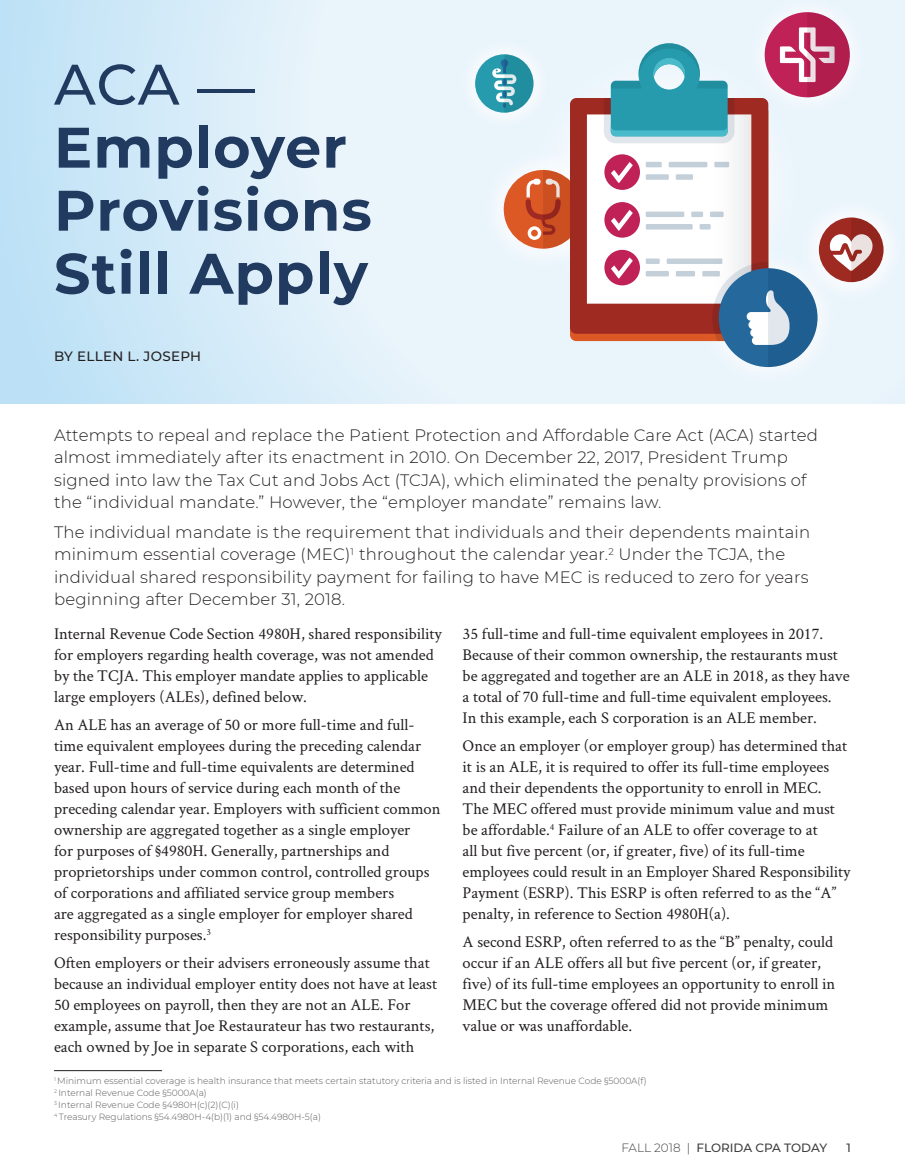
<style>
.page{position:relative;width:905px;height:1175px;background:#fff}
.page>*{position:absolute;margin:0;border:0;box-sizing:border-box;transform-origin:0 0}
.t1{font:700 57px/63px "Montserrat";letter-spacing:.02em;color:#213a60}
.body{font:16.5px/21px "Crimson Text";color:#231f20}
.upsized_para{font:300 16.5px/22.5px "Montserrat";letter-spacing:.01em;color:#231f20}
.byline{font:500 13.5px "Montserrat";letter-spacing:.02em;color:#231f20}
.t2{font:500 12px "Montserrat";letter-spacing:-.005em;color:#3e3e3f}
.footnote{font:300 9px "Montserrat";color:#57585a}
.s1{font-weight:500}
.s2{font-family:"Avenir LT Std";font-weight:400}
.s3{font-weight:300}
</style>
<div class="page">
<svg style="left:0;top:0;width:904px;height:404px;background:#ddeef9"></svg>
<div style="left:461px;top:40px;width:86px;height:86px;background:#eff7fc;border-radius:43px"></div>
<div style="left:485px;top:152px;width:115px;height:115px;background:#eff7fc;border-radius:58px"></div>
<div style="left:801px;top:200px;width:99px;height:99px;background:#f0f7fc;border-radius:49px"></div>
<div style="left:702px;top:252px;width:132px;height:132px;background:#eef6fc;border-radius:66px"></div>
<div style="left:535px;top:55px;width:260px;height:260px;background:#edf6fc;border-radius:130px"></div>
<svg style="left:750px;top:0;width:114px;height:112px"></svg>
<div style="left:475px;top:54px;width:58px;height:59px;background:#269bad;border-radius:50%"></div>
<svg style="left:492px;top:54px;width:41px;height:59px"></svg>
<svg style="left:818px;top:217px;width:65px;height:65px"></svg>
<svg style="left:826px;top:217px;width:58px;height:65px"></svg>
<div style="left:503px;top:170px;width:79px;height:79px;background:#dc5926;border-radius:50%"></div>
<svg style="left:525px;top:170px;width:45px;height:79px"></svg>
<svg style="left:570px;top:334px;width:142px;height:7px"></svg>
<svg style="left:570px;top:98px;width:198px;height:236px;fill:#fcfcfc"></svg>
<svg style="left:604px;top:43px;width:130px;height:100px"></svg>
<svg style="left:712px;top:262px;width:105px;height:105px"></svg>
<svg style="left:604px;top:154px;width:36px;height:36px"></svg>
<svg style="left:604px;top:202px;width:36px;height:36px"></svg>
<svg style="left:604px;top:250px;width:36px;height:35px"></svg>
<div style="left:645px;top:162px;width:16px;height:5px;background:#c3cfd9"></div>
<div style="left:668px;top:162px;width:39px;height:5px;background:#c3cfd9"></div>
<svg style="left:714px;top:162px;width:15px;height:5px"></svg>
<div style="left:645px;top:174px;width:23px;height:6px;background:#c3cfd9"></div>
<div style="left:675px;top:174px;width:18px;height:6px;background:#c3cfd9"></div>
<div style="left:645px;top:212px;width:39px;height:5px;background:#c3cfd9"></div>
<div style="left:691px;top:212px;width:12px;height:5px;background:#c3cfd9"></div>
<svg style="left:710px;top:212px;width:13px;height:5px"></svg>
<div style="left:645px;top:224px;width:47px;height:5px;background:#c3cfd9"></div>
<div style="left:699px;top:224px;width:11px;height:5px;background:#c3cfd9"></div>
<div style="left:645px;top:258px;width:14px;height:6px;background:#c3cfd9"></div>
<div style="left:666px;top:258px;width:56px;height:6px;background:#c3cfd9"></div>
<div style="left:645px;top:271px;width:24px;height:5px;background:#c3cfd9"></div>
<div style="left:675px;top:271px;width:20px;height:5px;background:#c3cfd9"></div>
<div style="left:702px;top:271px;width:17px;height:5px;background:#c3cfd9"></div>
<hr style="left:54px;top:1070px;width:108px;height:1px;background:#231f20">
<p class="t1" style="left:54px;top:50px;width:319px"><span class="s1">ACA</span> <span class="s2">—<br></span>Employer<br>Provisions<br>Still Apply</p>
<p class="byline" style="left:54px;top:346px;width:149px">BY ELLEN L. JOSEPH</p>
<p class="upsized_para" style="left:54px;top:423px;width:765px">Attempts to repeal and replace the Patient Protection and Affordable Care Act (ACA) started almost immediately after its enactment in 2010. On December 22, 2017, President Trump signed into law the Tax Cut and Jobs Act (TCJA), which eliminated the penalty provisions of the “individual mandate.” However, the “employer mandate” remains law.</p>
<p class="upsized_para" style="left:54px;top:520px;width:757px">The individual mandate is the requirement that individuals and their dependents maintain minimum essential coverage (MEC)<sup>1</sup> throughout the calendar year.<sup>2</sup> Under the TCJA, the individual shared responsibility payment for failing to have MEC is reduced to zero for years beginning after December 31, 2018.</p>
<p class="body" style="left:54px;top:623px;width:389px">Internal Revenue Code Section 4980H, shared responsibility for employers regarding health coverage, was not amended by the TCJA. This employer mandate applies to applicable large employers (ALEs), defined below.</p>
<p class="body" style="left:54px;top:714px;width:388px">An ALE has an average of 50 or more full-time and full&shy;time equivalent employees during the preceding calendar year. Full-time and full-time equivalents are determined based upon hours of service during each month of the preceding calendar year. Employers with sufficient common ownership are aggregated together as a single employer<br>for purposes of §4980H. Generally, partnerships and proprietorships under common control, controlled groups of corporations and affiliated service group members<br>are aggregated as a single employer for employer shared responsibility purposes.<sup>3</sup></p>
<p class="body" style="left:54px;top:951px;width:384px">Often employers or their advisers erroneously assume that because an individual employer entity does not have at least 50 employees on payroll, then they are not an ALE. For example, assume that Joe Restaurateur has two restaurants, each owned by Joe in separate S corporations, each with</p>
<p class="body" style="left:462px;top:623px;width:388px">35 full-time and full-time equivalent employees in 2017.<br>Because of their common ownership, the restaurants must be aggregated and together are an ALE in 2018, as they have a total of 70 full-time and full-time equivalent employees.<br>In this example, each S corporation is an ALE member.</p>
<p class="body" style="left:462px;top:735px;width:389px">Once an employer (or employer group) has determined that it is an ALE, it is required to offer its full-time employees and their dependents the opportunity to enroll in MEC.<br>The MEC offered must provide minimum value and must be affordable.<sup>4</sup> Failure of an ALE to offer coverage to at<br>all but five percent (or, if greater, five) of its full-time employees could result in an Employer Shared Responsibility Payment (ESRP). This ESRP is often referred to as the “A” penalty, in reference to Section 4980H(a).</p>
<p class="body" style="left:462px;top:930px;width:374px">A second ESRP, often referred to as the “B” penalty, could occur if an ALE offers all but five percent (or, if greater, five) of its full-time employees an opportunity to enroll in MEC but the coverage offered did not provide minimum value or was unaffordable.</p>
<p class="footnote" style="left:54px;top:1074px;width:594px"><sup>1</sup> Minimum essential coverage is health insurance that meets certain statutory criteria and is listed in Internal Revenue Code §5000A(f)</p>
<p class="footnote" style="left:54px;top:1086px;width:154px"><sup>2</sup> Internal Revenue Code §5000A(a)</p>
<p class="footnote" style="left:54px;top:1098px;width:186px"><sup>3</sup> Internal Revenue Code §4980H(c)(2)(C)(i)</p>
<p class="footnote" style="left:54px;top:1110px;width:268px"><sup>4</sup> Treasury Regulations §54.4980H-4(b)(1) and §54.4980H-5(a)</p>
<p class="t2" style="left:621px;top:1139px;width:207px"><span class="s3">FALL 2018 |</span> FLORIDA CPA TODAY</p>
<p class="t2" style="left:846px;top:1139px;width:6px">1</p>
</div>
